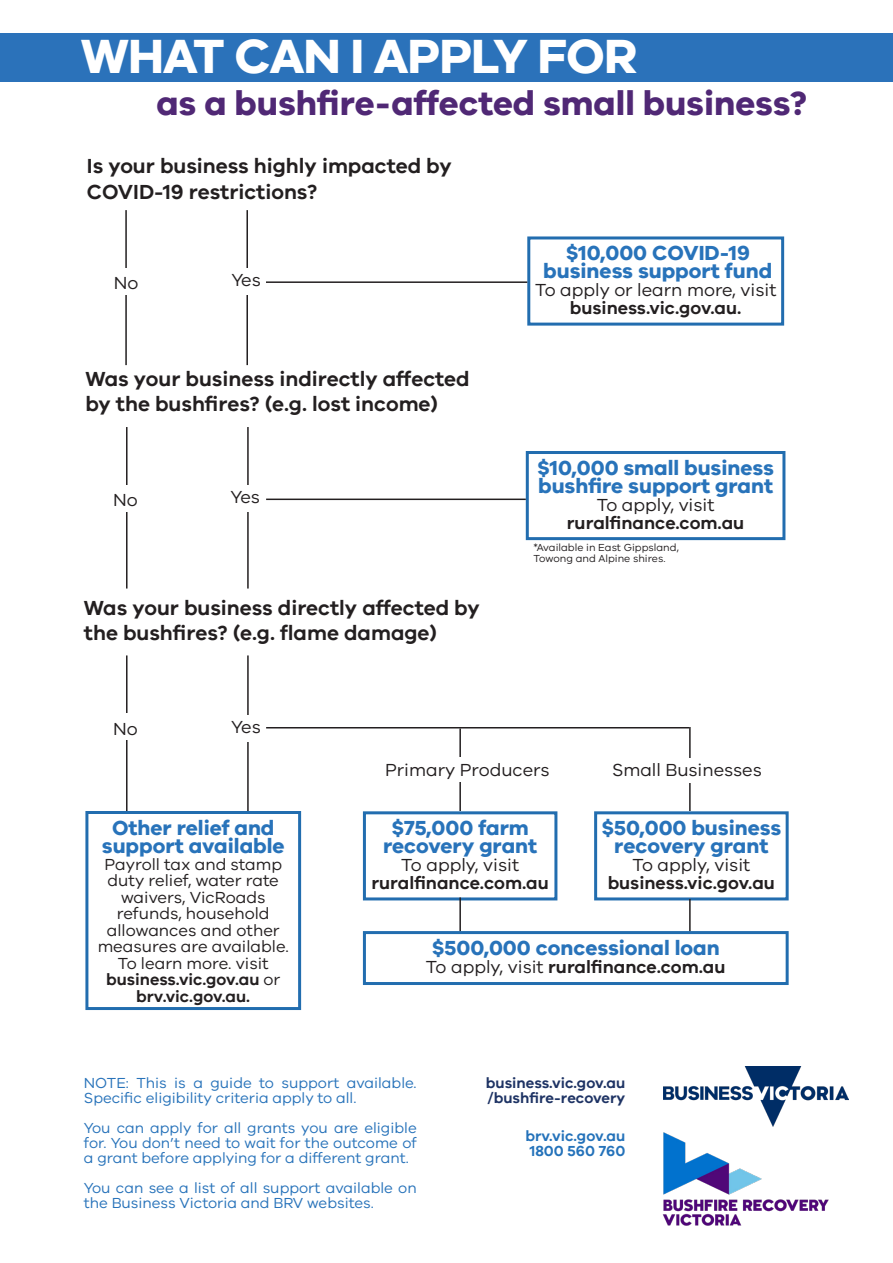
<style>
.page{position:relative;width:893px;height:1263px;background:#fff}
.page>*{position:absolute;margin:0;border:0;box-sizing:border-box;transform-origin:0 0}
.t1{font:700 49.5px "VIC";letter-spacing:-.02em;color:#fff}
.t2{font:700 34.5px "VIC";color:#502875}
.t3{font:700 21px/18px "VIC";color:#2873ba;text-align:center}
.t4{font:600 21px/25.2px "VIC";color:#231f20}
.t5{font:600 18px/18px "VIC";color:#231f20;text-align:center}
.t6{font:18px/18px "VIC";color:#231f20;text-align:center}
.t7{font:16.5px/16.5px "VIC";color:#231f20;text-align:center}
.t8{font:600 16.5px "VIC";color:#231f20}
.t9{font:15px/15px "VIC";color:#2873ba}
.t10{font:600 15px "VIC";color:#1e3364}
.t11{font:600 15px "VIC";color:#2472ba}
.t12{font:10.5px "VIC";color:#231f20}
.s1{font-weight:600}
.s2{font-weight:400}
</style>
<div class="page">
<div style="left:0;top:33px;width:893px;height:48px;background:#2b72ba"></div>
<img style="left:662px;top:1126px;width:167px;height:100px">
<div style="left:527px;top:236px;width:257px;height:90px;border:3px solid #226daf"></div>
<img style="left:663px;top:1067px;width:186px;height:59px">
<hr style="left:125px;top:210px;width:2px;height:155px;background:#231f20">
<hr style="left:246px;top:210px;width:2px;height:155px;background:#231f20">
<hr style="left:248px;top:281px;width:279px;height:2px;background:#231f20">
<div style="left:231px;top:268px;width:35px;height:27px;background:#fff"></div>
<div style="left:114px;top:268px;width:35px;height:27px;background:#fff"></div>
<hr style="left:126px;top:427px;width:2px;height:161px;background:#231f20">
<hr style="left:247px;top:427px;width:2px;height:161px;background:#231f20">
<div style="left:231px;top:485px;width:34px;height:27px;background:#fff"></div>
<div style="left:113px;top:485px;width:35px;height:27px;background:#fff"></div>
<div style="left:526px;top:451px;width:259px;height:89px;border:3px solid #226daf"></div>
<hr style="left:266px;top:499px;width:260px;height:1px;background:#231f20">
<hr style="left:126px;top:655px;width:2px;height:156px;background:#231f20">
<hr style="left:247px;top:655px;width:2px;height:156px;background:#231f20">
<div style="left:231px;top:715px;width:35px;height:27px;background:#fff"></div>
<div style="left:113px;top:713px;width:35px;height:27px;background:#fff"></div>
<div style="left:363px;top:811px;width:194px;height:89px;border:3px solid #226daf"></div>
<hr style="left:266px;top:727px;width:423px;height:1px;background:#231f20">
<div style="left:594px;top:811px;width:195px;height:89px;border:3px solid #226daf"></div>
<hr style="left:459px;top:728px;width:2px;height:83px;background:#231f20">
<hr style="left:689px;top:727px;width:2px;height:84px;background:#231f20">
<div style="left:385px;top:757px;width:190px;height:24px;background:#fff"></div>
<div style="left:612px;top:758px;width:190px;height:25px;background:#fff"></div>
<div style="left:363px;top:931px;width:426px;height:54px;border:3px solid #226daf"></div>
<hr style="left:459px;top:897px;width:2px;height:34px;background:#231f20">
<hr style="left:689px;top:899px;width:2px;height:32px;background:#231f20">
<div style="left:85px;top:811px;width:216px;height:199px;border:3px solid #226daf"></div>
<p class="t1" style="left:81px;top:25px;width:558px">WHAT CAN I APPLY FOR</p>
<p class="t2" style="left:156px;top:82px;width:652px">as a bushfire-affected small business?</p>
<p class="t4" style="left:87px;top:153px;width:366px">Is your business highly impacted by<br>COVID-19 restrictions?</p>
<p class="t6" style="left:114px;top:274px;width:26px">No</p>
<p class="t6" style="left:231px;top:270px;width:31px">Yes</p>
<p class="t4" style="left:85px;top:366px;width:386px">Was your business indirectly affected</p>
<p class="t4" style="left:85px;top:391px;width:354px">by the bushfires? (e.g. lost income)</p>
<p class="t6" style="left:113px;top:490px;width:26px">No</p>
<p class="t6" style="left:231px;top:487px;width:31px">Yes</p>
<p class="t4" style="left:84px;top:594px;width:397px">Was your business directly affected by</p>
<p class="t4" style="left:84px;top:619px;width:354px">the bushfires? (e.g. flame damage)</p>
<p class="t6" style="left:113px;top:719px;width:26px">No</p>
<p class="t6" style="left:231px;top:717px;width:31px">Yes</p>
<p class="t3" style="left:543px;top:244px;width:231px">$10,000 COVID-19 business support fund</p>
<p class="t6" style="left:535px;top:281px;width:243px">To apply or learn more, visit <span class="s1">business.vic.gov.au.</span></p>
<p class="t3" style="left:537px;top:458px;width:238px;text-align:left">$10,000 small business bushfire support grant</p>
<p class="t6" style="left:597px;top:495px;width:119px">To apply, visit</p>
<p class="t5" style="left:567px;top:513px;width:179px">ruralfinance.com.au</p>
<p class="t12" style="left:533px;top:542px;width:147px">*Available in East Gippsland,</p>
<p class="t12" style="left:533px;top:552px;width:134px">Towong and Alpine shires.</p>
<p class="t3" style="left:102px;top:818px;width:184px">Other relief and support available</p>
<p class="t7" style="left:98px;top:855px;width:193px">Payroll tax and stamp duty relief, water rate waivers, VicRoads refunds, household allowances and other measures are available.<br>To learn more. visit <span class="s1">business.vic.gov.au</span> or</p>
<p class="t8" style="left:136px;top:986px;width:115px">brv.vic.gov.au.</p>
<p class="t6" style="left:385px;top:761px;width:166px">Primary Producers</p>
<p class="t6" style="left:612px;top:761px;width:151px">Small Businesses</p>
<p class="t3" style="left:383px;top:818px;width:156px">$75,000 farm recovery grant</p>
<p class="t5" style="left:371px;top:856px;width:179px"><span class="s2">To apply, visit </span>ruralfinance.com.au</p>
<p class="t3" style="left:601px;top:818px;width:181px">$50,000 business recovery grant</p>
<p class="t5" style="left:608px;top:856px;width:169px"><span class="s2">To apply, visit </span>business.vic.gov.au</p>
<p class="t3" style="left:432px;top:938px;width:289px">$500,000 concessional loan</p>
<p class="t5" style="left:426px;top:957px;width:301px"><span class="s2">To apply, visit</span> ruralfinance.com.au</p>
<p class="t9" style="left:84px;top:1075px;width:334px">NOTE: This is a guide to support available.<br>Specific eligibility criteria apply to all.</p>
<p class="t9" style="left:84px;top:1120px;width:334px;text-align:justify">You can apply for all grants you are eligible for. You don’t need to wait for the outcome of a grant before applying for a different grant.</p>
<p class="t9" style="left:84px;top:1180px;width:334px">You can see a list of all support available on the Business Victoria and BRV websites.</p>
<p class="t10" style="left:486px;top:1073px;width:141px">business.vic.gov.au</p>
<p class="t10" style="left:487px;top:1088px;width:139px">/bushfire-recovery</p>
<p class="t11" style="left:525px;top:1127px;width:101px">brv.vic.gov.au</p>
<p class="t11" style="left:530px;top:1142px;width:97px">1800 560 760</p>
</div>
